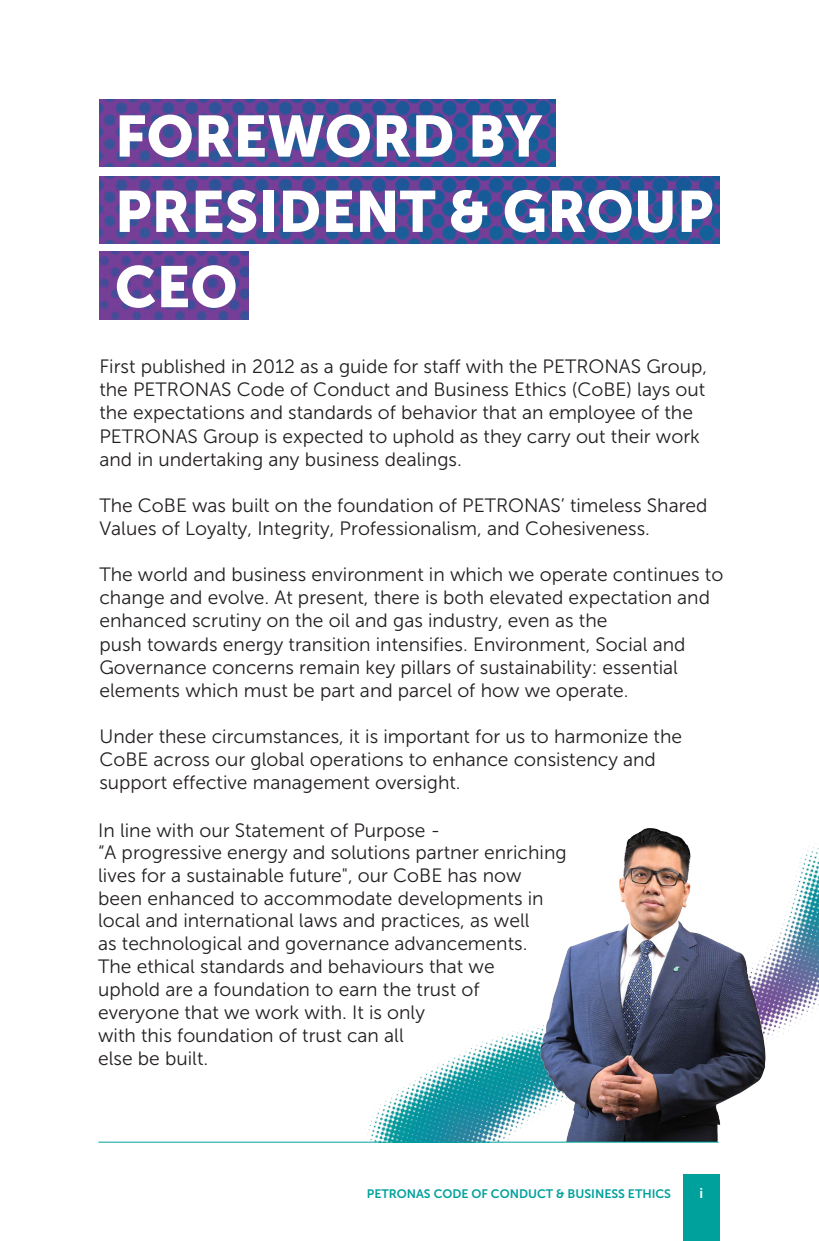
<style>
.page{position:relative;width:819px;height:1241px;background:#fff}
.page>*{position:absolute;margin:0;border:0;box-sizing:border-box;transform-origin:0 0}
.t1{font:57.75px/75.2px "Museo Sans 900";color:#fff}
.t2{font:19.25px/23.1px "Museo Sans 300";color:#231f20}
.t3{font:14px "Museo Sans 700";color:#fff}
.t4{font:12.25px "Museo Sans 700";color:#00a19c}
</style>
<div class="page">
<img style="left:366px;top:1053px;width:99px;height:88px">
<div style="left:683px;top:1173px;width:36px;height:67px;background:#00a19c"></div>
<img style="left:99px;top:99px;width:457px;height:67px">
<img style="left:99px;top:176px;width:620px;height:67px">
<img style="left:99px;top:251px;width:149px;height:69px">
<img style="left:465px;top:828px;width:354px;height:313px">
<hr style="left:98px;top:1141px;width:620px;height:1px;background:#00a19c">
<p class="t1" style="left:115px;top:98px;width:600px">FOREWORD BY<br>PRESIDENT &amp; GROUP<br>CEO</p>
<p class="t2" style="left:99px;top:355px;width:609px">First published in 2012 as a guide for staff with the PETRONAS Group, the PETRONAS Code of Conduct and Business Ethics (CoBE) lays out the expectations and standards of behavior that an employee of the PETRONAS Group is expected to uphold as they carry out their work and in undertaking any business dealings.</p>
<p class="t2" style="left:99px;top:493px;width:609px">The CoBE was built on the foundation of PETRONAS’ timeless Shared<br>Values of Loyalty, Integrity, Professionalism, and Cohesiveness.</p>
<p class="t2" style="left:99px;top:563px;width:625px">The world and business environment in which we operate continues to change and evolve. At present, there is both elevated expectation and enhanced scrutiny on the oil and gas industry, even as the<br>push towards energy transition intensifies. Environment, Social and Governance concerns remain key pillars of sustainability: essential elements which must be part and parcel of how we operate.</p>
<p class="t2" style="left:99px;top:724px;width:584px">Under these circumstances, it is important for us to harmonize the<br>CoBE across our global operations to enhance consistency and support effective management oversight.</p>
<p class="t2" style="left:98px;top:818px;width:470px">In line with our Statement of Purpose -<br>“A progressive energy and solutions partner enriching lives for a sustainable future", our CoBE has now been enhanced to accommodate developments in local and international laws and practices, as well<br>as technological and governance advancements.<br>The ethical standards and behaviours that we<br>uphold are a foundation to earn the trust of<br>everyone that we work with. It is only<br>with this foundation of trust can all<br>else be built.</p>
<p class="t4" style="left:367px;top:1186px;width:306px">PETRONAS CODE OF CONDUCT &amp; BUSINESS ETHICS</p>
<p class="t3" style="left:699px;top:1184px;width:5px">i</p>
</div>
